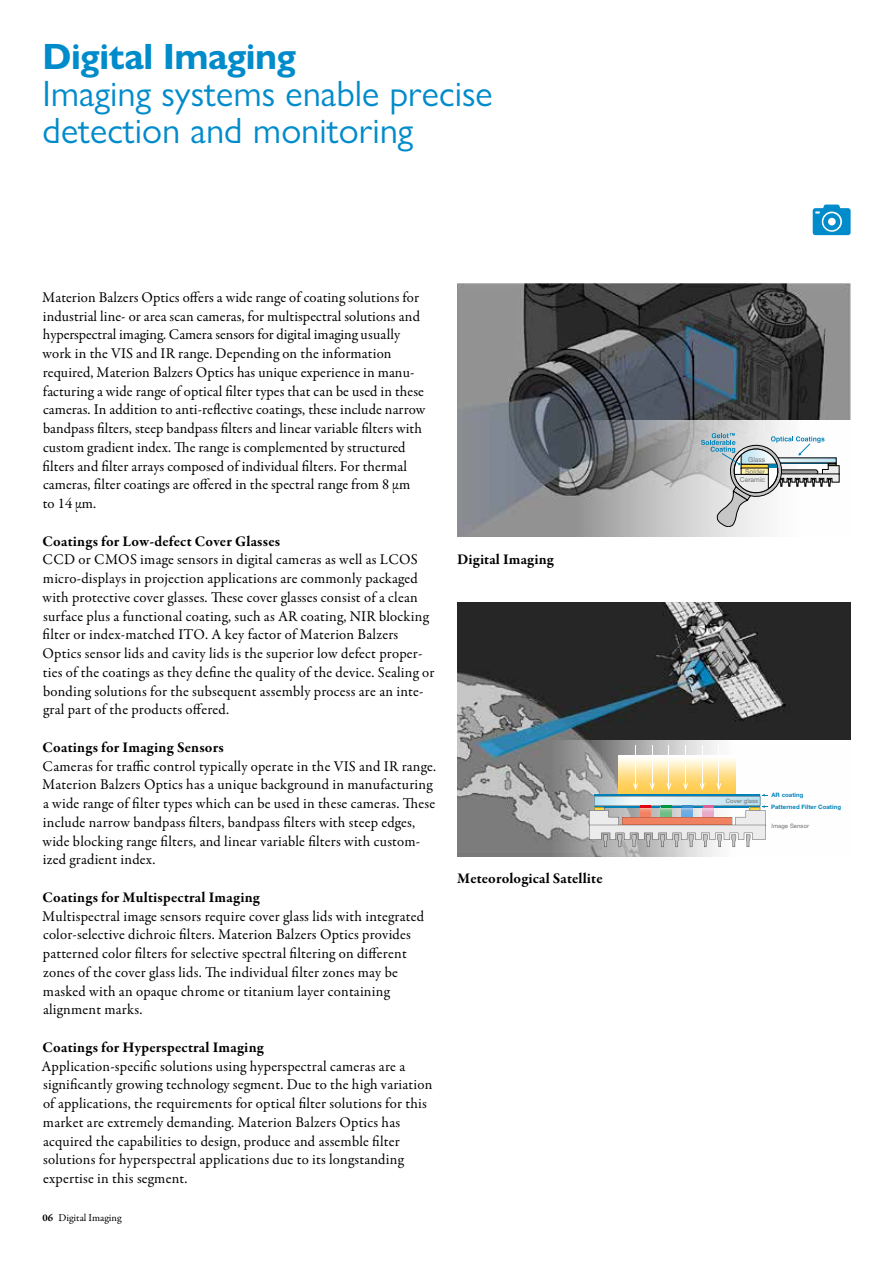
<style>
.page{position:relative;width:893px;height:1263px;background:#fff}
.page>*{position:absolute;margin:0;border:0;box-sizing:border-box;transform-origin:0 0}
.t1{font:36.75px/36.8px "Gill Sans Nova";color:#008bcb}
.t2{font:700 36.75px "Gill Sans Nova";letter-spacing:-.01em;color:#008bcb}
.t3{font:15px/18.8px "Garamond Premr Pro";letter-spacing:.015em;color:#000}
.t4{font:700 15px "Garamond Premr Pro";letter-spacing:.015em;color:#000}
.t5{font:10.5px "Garamond Premr Pro";color:#000}
.t6{font:6.75px/12.1px "Helvetica Neue";letter-spacing:.005em;color:#706f6f;text-align:center}
.t7{font:700 6px/11.4px "Helvetica Neue";letter-spacing:.01em;color:#0082b9}
.t8{font:6px "Helvetica Neue";letter-spacing:.01em;color:#706f6f}
.s1{font-weight:700}
</style>
<div class="page">
<svg style="left:813px;top:205px;width:38px;height:30px"></svg>
<img style="left:457px;top:602px;width:393px;height:254px">
<img style="left:457px;top:283px;width:393px;height:254px">
<img style="left:550px;top:740px;width:300px;height:117px">
<img style="left:619px;top:756px;width:117px;height:27px">
<hr style="left:685px;top:745px;width:1px;height:43px;background:#fff">
<hr style="left:668px;top:745px;width:1px;height:43px;background:#fff">
<hr style="left:652px;top:745px;width:1px;height:43px;background:#fff">
<hr style="left:635px;top:745px;width:1px;height:43px;background:#fff">
<hr style="left:718px;top:745px;width:1px;height:43px;background:#fff">
<hr style="left:702px;top:745px;width:1px;height:43px;background:#fff">
<svg style="left:589px;top:783px;width:179px;height:64px;background:#ccc8bc"></svg>
<img style="left:576px;top:420px;width:274px;height:117px">
<svg style="left:701px;top:433px;width:138px;height:94px"></svg>
<h1 class="t2" style="left:43px;top:34px;width:255px">Digital Imaging</h1>
<h1 class="t1" style="left:43px;top:75px;width:452px">Imaging systems enable precise detection and monitoring</h1>
<p class="t3" style="left:42px;top:288px;width:385px">Materion Balzers Optics offers a wide range of coating solutions for industrial line- or area scan cameras, for multispectral solutions and hyperspectral imaging. Camera sensors for digital imaging usually work in the VIS and IR range. Depending on the information required, Materion Balzers Optics has unique experience in manu&shy;facturing a wide range of optical filter types that can be used in these cameras. In addition to anti-reflective coatings, these include narrow bandpass filters, steep bandpass filters and linear variable filters with custom gradient index. The range is complemented by structured filters and filter arrays composed of individual filters. For thermal cameras, filter coatings are offered in the spectral range from 8 μm<br>to 14 μm.</p>
<p class="t4" style="left:43px;top:532px;width:239px">Coatings for Low-defect Cover Glasses</p>
<p class="t3" style="left:43px;top:551px;width:394px">CCD or CMOS image sensors in digital cameras as well as LCOS micro-displays in projection applications are commonly packaged with protective cover glasses. These cover glasses consist of a clean surface plus a functional coating, such as AR coating, NIR blocking filter or index-matched ITO. A key factor of Materion Balzers Optics sensor lids and cavity lids is the superior low defect proper&shy;ties of the coatings as they define the quality of the device. Sealing or bonding solutions for the subsequent assembly process are an inte&shy;gral part of the products offered.</p>
<p class="t4" style="left:43px;top:738px;width:183px">Coatings for Imaging Sensors</p>
<p class="t3" style="left:42px;top:757px;width:395px">Cameras for traffic control typically operate in the VIS and IR range.<br>Materion Balzers Optics has a unique background in manufacturing a wide range of filter types which can be used in these cameras. These include narrow bandpass filters, bandpass filters with steep edges, wide blocking range filters, and linear variable filters with custom&shy;ized gradient index.</p>
<p class="t4" style="left:43px;top:888px;width:219px">Coatings for Multispectral Imaging</p>
<p class="t3" style="left:42px;top:907px;width:383px">Multispectral image sensors require cover glass lids with integrated color-selective dichroic filters. Materion Balzers Optics provides patterned color filters for selective spectral filtering on different zones of the cover glass lids. The individual filter zones may be masked with an opaque chrome or titanium layer containing alignment marks.</p>
<p class="t4" style="left:43px;top:1038px;width:223px">Coatings for Hyperspectral Imaging</p>
<p class="t3" style="left:41px;top:1057px;width:393px">Application-specific solutions using hyperspectral cameras are a significantly growing technology segment. Due to the high variation of applications, the requirements for optical filter solutions for this market are extremely demanding. Materion Balzers Optics has acquired the capabilities to design, produce and assemble filter solutions for hyperspectral applications due to its longstanding expertise in this segment.</p>
<p class="t5" style="left:43px;top:1211px;width:80px"><span class="s1">06</span> Digital Imaging</p>
<p class="t4" style="left:457px;top:550px;width:98px">Digital Imaging</p>
<p class="t4" style="left:457px;top:869px;width:147px">Meteorological Satellite</p>
<p class="t6" style="left:745px;top:453px;width:22px">Glass<br>Solder</p>
<p class="t6" style="left:740px;top:474px;width:27px">Ceramic</p>
<p class="t8" style="left:726px;top:798px;width:34px">Cover glass</p>
<p class="t7" style="left:771px;top:789px;width:71px">AR coating<br>Patterned Filter Coating</p>
<p class="t8" style="left:771px;top:822px;width:39px">Image Sensor</p>
</div>
